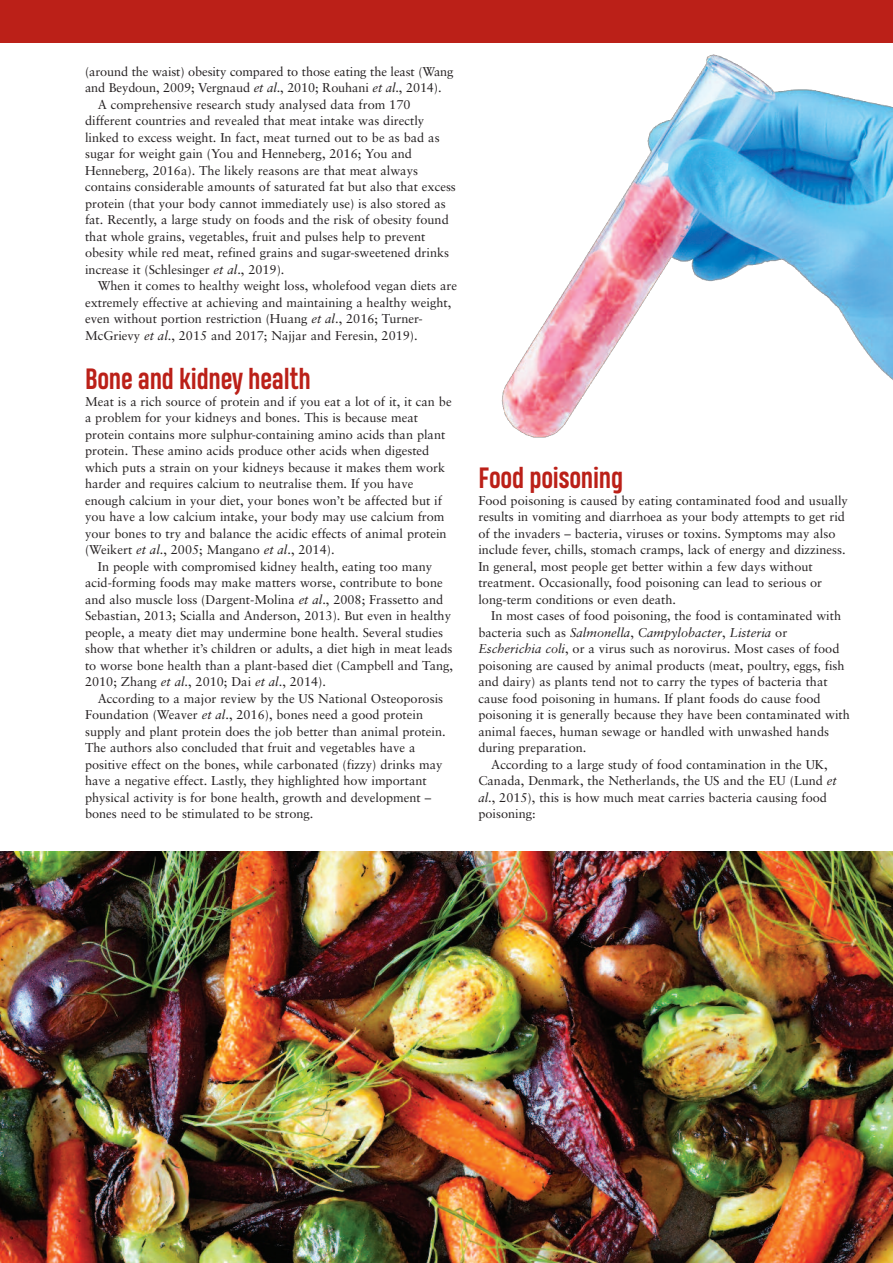
<style>
.page{position:relative;width:893px;height:1263px;background:#fff}
.page>*{position:absolute;margin:0;border:0;box-sizing:border-box;transform-origin:0 0}
.t1{font:700 27px "Heading Pro";letter-spacing:-.01em;color:#bb2018}
.t2{font:12.75px/16.5px "Sabon";color:#231f20}
.t3{font:italic 12.75px "Sabon";color:#231f20}
.s1{font-style:italic}
.s2{font-style:normal}
</style>
<div class="page">
<img style="left:501px;top:54px;width:392px;height:384px">
<img style="left:0;top:851px;width:893px;height:412px">
<div style="left:0;top:0;width:893px;height:43px;background:#bb2018"></div>
<p class="t2" style="left:85px;top:64px;width:370px">(around the waist) obesity compared to those eating the least (Wang</p>
<p class="t2" style="left:85px;top:80px;width:358px">and Beydoun, 2009; Vergnaud <span class="s1">et al</span>., 2010; Rouhani <span class="s1">et al</span>., 2014).</p>
<p class="t2" style="left:98px;top:97px;width:314px">A comprehensive research study analysed data from 170</p>
<p class="t2" style="left:85px;top:113px;width:341px">different countries and revealed that meat intake was directly</p>
<p class="t2" style="left:85px;top:130px;width:356px">linked to excess weight. In fact, meat turned out to be as bad as</p>
<p class="t2" style="left:85px;top:146px;width:328px">sugar for weight gain (You and Henneberg, 2016; You and</p>
<p class="t2" style="left:85px;top:163px;width:334px">Henneberg, 2016a). The likely reasons are that meat always</p>
<p class="t2" style="left:85px;top:179px;width:372px">contains considerable amounts of saturated fat but also that excess</p>
<p class="t2" style="left:85px;top:196px;width:362px">protein (that your body cannot immediately use) is also stored as</p>
<p class="t2" style="left:85px;top:212px;width:365px">fat. Recently, a large study on foods and the risk of obesity found</p>
<p class="t2" style="left:85px;top:229px;width:342px">that whole grains, vegetables, fruit and pulses help to prevent</p>
<p class="t2" style="left:85px;top:245px;width:366px">obesity while red meat, refined grains and sugar-sweetened drinks</p>
<p class="t2" style="left:85px;top:262px;width:201px">increase it (Schlesinger <span class="s1">et al</span>., 2019).</p>
<p class="t2" style="left:98px;top:278px;width:361px">When it comes to healthy weight loss, wholefood vegan diets are</p>
<p class="t2" style="left:85px;top:295px;width:368px">extremely effective at achieving and maintaining a healthy weight,</p>
<p class="t2" style="left:85px;top:311px;width:339px">even without portion restriction (Huang <span class="s1">et al</span>., 2016; Turner-</p>
<p class="t2" style="left:85px;top:328px;width:334px">McGrievy <span class="s1">et al</span>., 2015 and 2017; Najjar and Feresin, 2019).</p>
<h1 class="t1" style="left:85px;top:364px;width:227px">Bone and kidney health</h1>
<p class="t2" style="left:85px;top:394px;width:368px">Meat is a rich source of protein and if you eat a lot of it, it can be</p>
<p class="t2" style="left:85px;top:410px;width:334px">a problem for your kidneys and bones. This is because meat</p>
<p class="t2" style="left:85px;top:427px;width:362px">protein contains more sulphur-containing amino acids than plant</p>
<p class="t2" style="left:85px;top:443px;width:346px">protein. These amino acids produce other acids when digested</p>
<p class="t2" style="left:85px;top:460px;width:362px">which puts a strain on your kidneys because it makes them work</p>
<p class="t2" style="left:85px;top:476px;width:330px">harder and requires calcium to neutralise them. If you have</p>
<p class="t2" style="left:85px;top:493px;width:358px">enough calcium in your diet, your bones won’t be affected but if</p>
<p class="t2" style="left:85px;top:509px;width:361px">you have a low calcium intake, your body may use calcium from</p>
<p class="t2" style="left:85px;top:526px;width:363px">your bones to try and balance the acidic effects of animal protein</p>
<p class="t2" style="left:85px;top:542px;width:251px">(Weikert <span class="s1">et al</span>., 2005; Mangano <span class="s1">et al</span>., 2014).</p>
<p class="t2" style="left:98px;top:559px;width:336px">In people with compromised kidney health, eating too many</p>
<p class="t2" style="left:85px;top:575px;width:359px">acid-forming foods may make matters worse, contribute to bone</p>
<p class="t2" style="left:85px;top:592px;width:360px">and also muscle loss (Dargent-Molina <span class="s1">et al</span>., 2008; Frassetto and</p>
<p class="t2" style="left:85px;top:608px;width:367px">Sebastian, 2013; Scialla and Anderson, 2013). But even in healthy</p>
<p class="t2" style="left:85px;top:625px;width:360px">people, a meaty diet may undermine bone health. Several studies</p>
<p class="t2" style="left:85px;top:641px;width:369px">show that whether it’s children or adults, a diet high in meat leads</p>
<p class="t2" style="left:85px;top:658px;width:370px">to worse bone health than a plant-based diet (Campbell and Tang,</p>
<p class="t2" style="left:85px;top:674px;width:242px">2010; Zhang <span class="s1">et al</span>., 2010; Dai <span class="s1">et al</span>., 2014).</p>
<p class="t2" style="left:98px;top:691px;width:347px">According to a major review by the US National Osteoporosis</p>
<p class="t2" style="left:85px;top:707px;width:340px">Foundation (Weaver <span class="s1">et al</span>., 2016), bones need a good protein</p>
<p class="t2" style="left:85px;top:724px;width:362px">supply and plant protein does the job better than animal protein.</p>
<p class="t2" style="left:85px;top:740px;width:332px">The authors also concluded that fruit and vegetables have a</p>
<p class="t2" style="left:85px;top:757px;width:359px">positive effect on the bones, while carbonated (fizzy) drinks may</p>
<p class="t2" style="left:85px;top:773px;width:343px">have a negative effect. Lastly, they highlighted how important</p>
<p class="t2" style="left:85px;top:790px;width:348px">physical activity is for bone health, growth and development –</p>
<p class="t2" style="left:85px;top:806px;width:230px">bones need to be stimulated to be strong.</p>
<h1 class="t1" style="left:478px;top:463px;width:146px">Food poisoning</h1>
<p class="t2" style="left:478px;top:493px;width:371px">Food poisoning is caused by eating contaminated food and usually results in vomiting and diarrhoea as your body attempts to get rid of the invaders – bacteria, viruses or toxins. Symptoms may also include fever, chills, stomach cramps, lack of energy and dizziness.<br>In general, most people get better within a few days without treatment. Occasionally, food poisoning can lead to serious or long-term conditions or even death.</p>
<p class="t2" style="left:491px;top:608px;width:351px">In most cases of food poisoning, the food is contaminated with</p>
<p class="t3" style="left:478px;top:627px;width:310px"><span class="s2">bacteria such as</span> Salmonella<span class="s2">,</span> Campylobacter<span class="s2">,</span> Listeria <span class="s2">or</span></p>
<p class="t2" style="left:478px;top:641px;width:363px"><span class="s1">Escherichia coli</span>, or a virus such as norovirus. Most cases of food</p>
<p class="t2" style="left:478px;top:658px;width:368px">poisoning are caused by animal products (meat, poultry, eggs, fish</p>
<p class="t2" style="left:478px;top:674px;width:351px">and dairy) as plants tend not to carry the types of bacteria that</p>
<p class="t2" style="left:478px;top:691px;width:344px">cause food poisoning in humans. If plant foods do cause food</p>
<p class="t2" style="left:478px;top:707px;width:373px">poisoning it is generally because they have been contaminated with</p>
<p class="t2" style="left:478px;top:724px;width:352px">animal faeces, human sewage or handled with unwashed hands</p>
<p class="t2" style="left:478px;top:740px;width:110px">during preparation.</p>
<p class="t2" style="left:491px;top:757px;width:338px">According to a large study of food contamination in the UK,</p>
<p class="t2" style="left:478px;top:773px;width:360px">Canada, Denmark, the Netherlands, the US and the EU (Lund <span class="s1">et</span></p>
<p class="t2" style="left:478px;top:790px;width:350px"><span class="s1">al</span>., 2015), this is how much meat carries bacteria causing food</p>
<p class="t2" style="left:478px;top:806px;width:59px">poisoning:</p>
</div>
